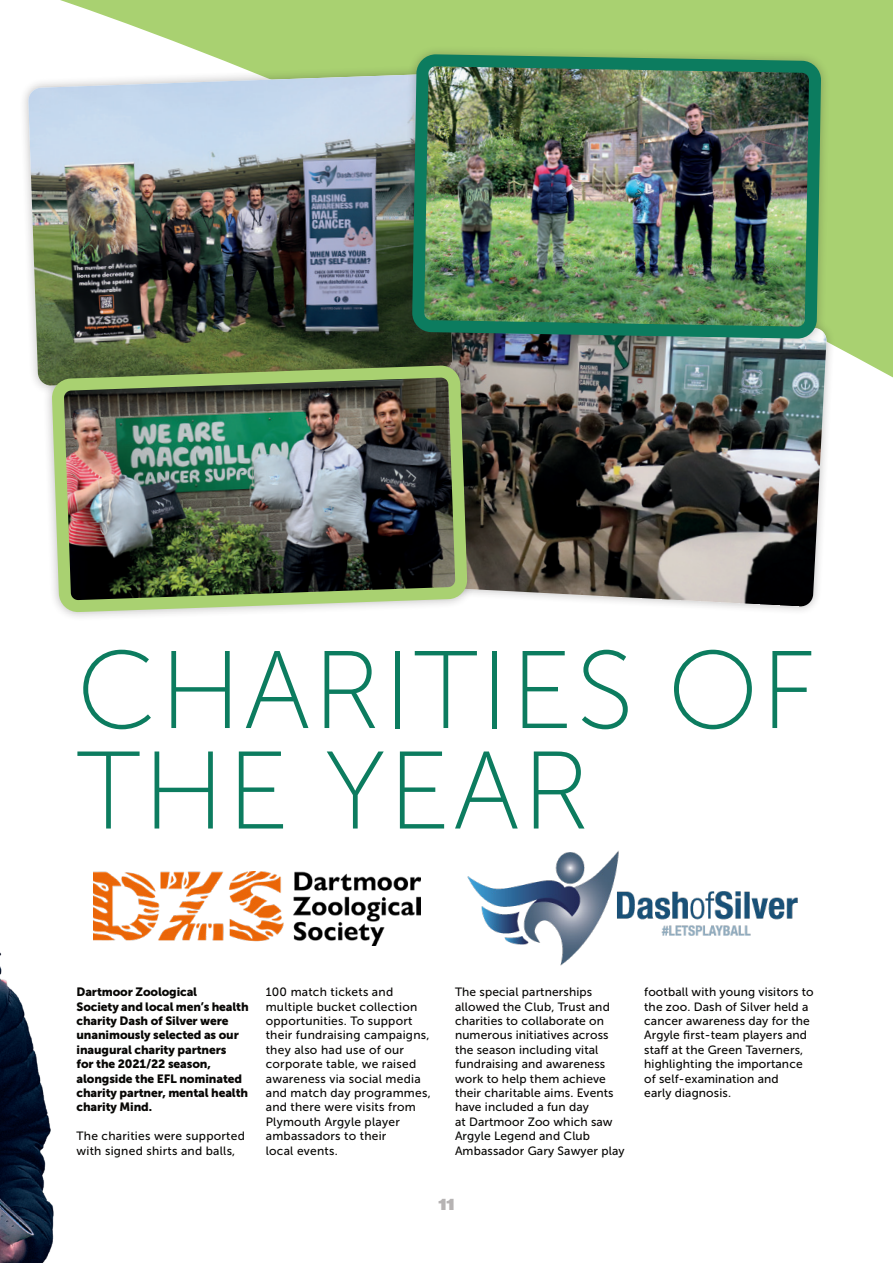
<style>
.page{position:relative;width:893px;height:1263px;background:#fff}
.page>*{position:absolute;margin:0;border:0;box-sizing:border-box;transform-origin:0 0}
.t1{font:109.95px/100.5px "Museo Sans 100";letter-spacing:.02em;color:#0c7c5f}
.t2{font:700 15px "Druk Wide";color:#b6b3b3}
.t3{font:12px/14.4px "Museo Sans 500";letter-spacing:.01em;color:#080705}
.t4{font:12px/14.4px "Museo Sans 900";letter-spacing:-.01em;color:#080705}
</style>
<div class="page">
<img style="left:0;top:952px;width:54px;height:311px">
<svg style="left:60px;top:0;width:833px;height:378px;background:#b1d57f"></svg>
<img style="left:94px;top:871px;width:327px;height:74px">
<img style="left:467px;top:850px;width:331px;height:116px">
<div style="left:387px;top:298px;width:448px;height:317px;background:#231f20;opacity:.3"></div>
<img style="left:462px;top:348px;width:365px;height:259px">
<div style="left:19px;top:65px;width:443px;height:330px;background:#231f20;opacity:.3"></div>
<img style="left:28px;top:74px;width:425px;height:311px">
<div style="left:42px;top:356px;width:435px;height:266px;background:#231f20;opacity:.3"></div>
<img style="left:46px;top:371px;width:422px;height:235px">
<div style="left:403px;top:45px;width:428px;height:303px;background:#231f20;opacity:.3"></div>
<img style="left:406px;top:48px;width:411px;height:297px">
<p class="t1" style="left:77px;top:641px;width:741px">CHARITIES OF<br>THE YEAR</p>
<p class="t4" style="left:77px;top:985px;width:174px">Dartmoor Zoological<br>Society and local men’s health charity Dash of Silver were unanimously selected as our inaugural charity partners<br>for the 2021/22 season, alongside the EFL nominated charity partner, mental health charity Mind.</p>
<p class="t3" style="left:77px;top:1129px;width:170px">The charities were supported with signed shirts and balls,</p>
<p class="t3" style="left:266px;top:985px;width:166px">100 match tickets and multiple bucket collection opportunities. To support their fundraising campaigns, they also had use of our corporate table, we raised awareness via social media and match day programmes, and there were visits from<br>Plymouth Argyle player ambassadors to their<br>local events.</p>
<p class="t3" style="left:455px;top:985px;width:171px">The special partnerships allowed the Club, Trust and charities to collaborate on numerous initiatives across the season including vital fundraising and awareness work to help them achieve their charitable aims. Events have included a fun day<br>at Dartmoor Zoo which saw<br>Argyle Legend and Club<br>Ambassador Gary Sawyer play</p>
<p class="t3" style="left:644px;top:985px;width:171px">football with young visitors to the zoo. Dash of Silver held a cancer awareness day for the<br>Argyle first-team players and staff at the Green Taverners, highlighting the importance of self-examination and<br>early diagnosis.</p>
<p class="t2" style="left:438px;top:1192px;width:17px">11</p>
</div>
